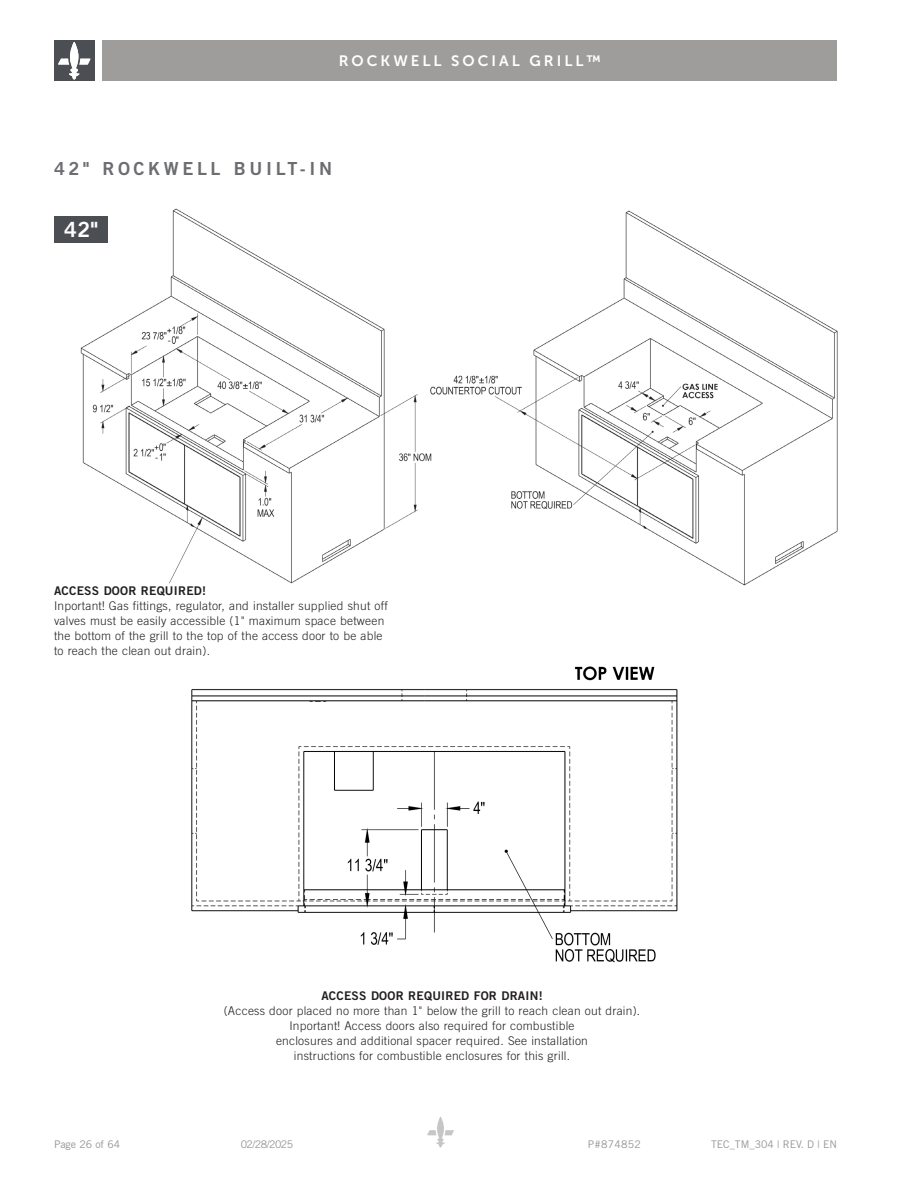
<style>
.page{position:relative;width:918px;height:1188px;background:#fff}
.page>*{position:absolute;margin:0;border:0;box-sizing:border-box;transform-origin:0 0}
.Section_Subhead_h2{font:21px "Trade Gothic LT Std Bd 2";color:#fff}
.Section_Subhead_letterspaced_h3{font:18px "Trade Gothic LT Std Bd 2";letter-spacing:.2em;color:#6c6d70}
.t1{font:15px "Museo Sans 700";letter-spacing:.2em;color:#fff}
.Diagram_text{font:300 12px/15px "Trade Gothic LT Std";letter-spacing:.02em;color:#231f20}
.t2{font:10.5px "Trade Gothic LT Std";color:#939598}
.s1{font-family:"Trade Gothic LT Std Bd 2";font-weight:400}
</style>
<div class="page">
<div style="left:103px;top:40px;width:734px;height:41px;background:#9f9c9c"></div>
<div style="left:54px;top:40px;width:40px;height:41px;background:#4b4e53"></div>
<svg style="left:58px;top:42px;width:33px;height:38px"></svg>
<svg style="left:427px;top:1117px;width:27px;height:31px"></svg>
<img style="left:80px;top:208px;width:345px;height:376px">
<img style="left:425px;top:210px;width:413px;height:376px">
<img style="left:191px;top:666px;width:487px;height:297px">
<div style="left:54px;top:216px;width:54px;height:27px;background:#4b4e53"></div>
<p class="t1" style="left:339px;top:53px;width:263px">ROCKWELL SOCIAL GRILL™</p>
<p class="Section_Subhead_letterspaced_h3" style="left:54px;top:157px;width:280px">42" ROCKWELL BUILT-IN</p>
<p class="Section_Subhead_h2" style="left:64px;top:217px;width:35px">42"</p>
<p class="Diagram_text" style="left:54px;top:583px;width:335px"><span class="s1">ACCESS DOOR REQUIRED!<br></span>Inportant! Gas fittings, regulator, and installer supplied shut off valves must be easily accessible (1" maximum space between the bottom of the grill to the top of the access door to be able to reach the clean out drain).</p>
<p class="Diagram_text" style="left:224px;top:988px;width:418px;text-align:center"><span class="s1">ACCESS DOOR REQUIRED FOR DRAIN!<br></span>(Access door placed no more than 1" below the grill to reach clean out drain).<br>Inportant! Access doors also required for combustible<br>enclosures and additional spacer required. See installation<br>instructions for combustible enclosures for this grill.</p>
<p class="t2" style="left:54px;top:1137px;width:68px">Page 26 of 64</p>
<p class="t2" style="left:241px;top:1137px;width:54px">02/28/2025</p>
<p class="t2" style="left:588px;top:1137px;width:55px">P#874852</p>
<p class="t2" style="left:711px;top:1137px;width:127px">TEC_TM_304 | REV. D | EN</p>
</div>
